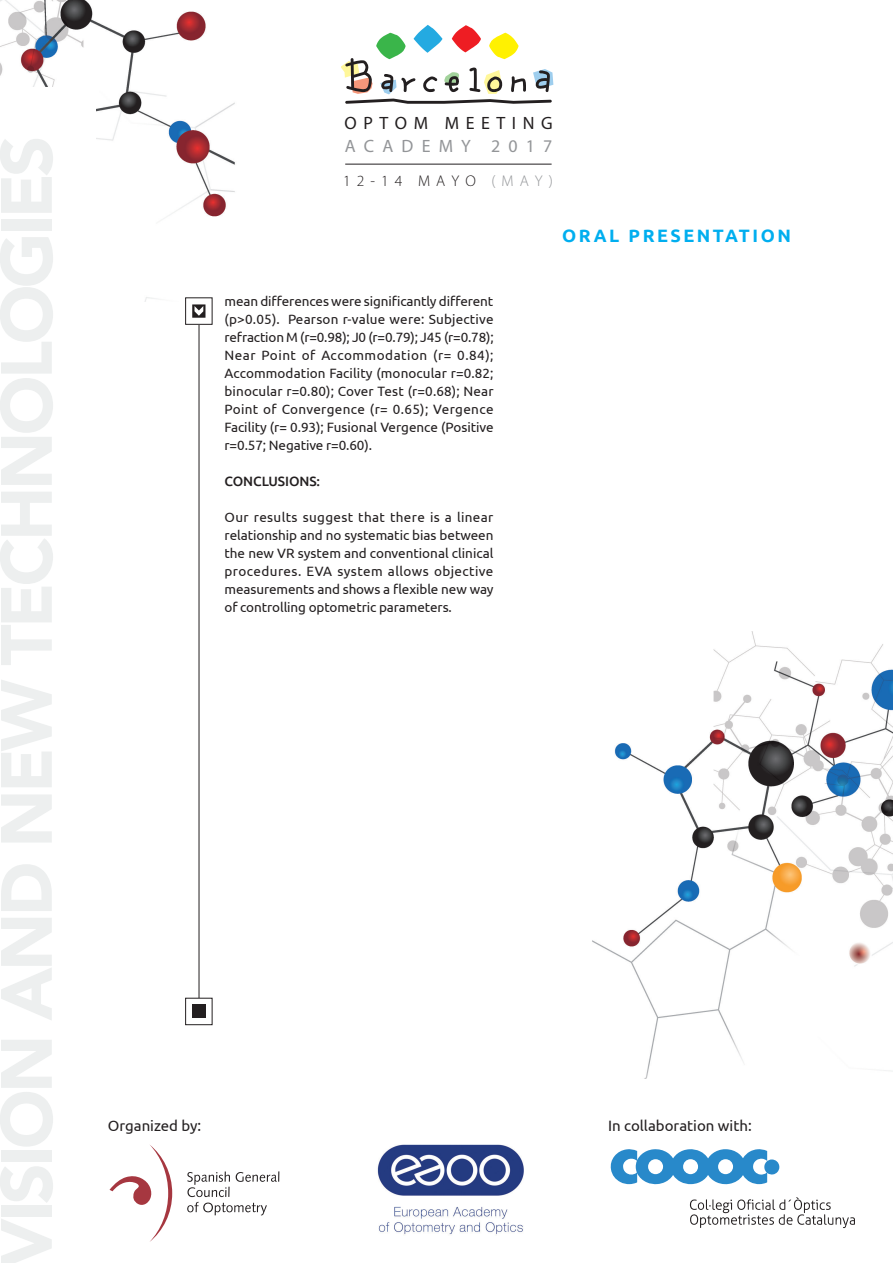
<style>
.page{position:relative;width:893px;height:1263px;background:#fff}
.page>*{position:absolute;margin:0;border:0;box-sizing:border-box;transform-origin:0 0}
.t1{font:700 18px "Ubuntu";letter-spacing:.14em;color:#00aeef}
.t2{font:17.85px "Myriad Pro";letter-spacing:.365em;color:#231f20}
.t3{font:17.85px "Myriad Pro";letter-spacing:.46em;color:#939598}
.t4{font:300 15.6px "Myriad Pro";letter-spacing:.39em;color:#231f20}
.t5{font:15px "Ubuntu";color:#231f20}
.t6{font:13.5px/18px "Ubuntu";letter-spacing:-.005em;color:#231f20;text-align:justify}
.t7{font:500 13.5px "Ubuntu";letter-spacing:-.005em;color:#231f20}
.s1{color:#939598}
</style>
<div class="page">
<img style="left:0;top:0;width:235px;height:301px">
<div style="left:0;top:87px;width:95px;height:1176px;background:#fff"></div>
<hr style="left:345px;top:164px;width:207px;height:1px;background:#231f20">
<svg style="left:341px;top:25px;width:212px;height:79px"></svg>
<svg style="left:187px;top:1171px;width:92px;height:44px"></svg>
<svg style="left:610px;top:1149px;width:169px;height:35px"></svg>
<svg style="left:690px;top:1197px;width:165px;height:31px"></svg>
<img style="left:377px;top:1144px;width:146px;height:91px">
<hr style="left:199px;top:324px;width:1px;height:674px;background:#231f20">
<div style="left:185px;top:998px;width:27px;height:27px;border:1px solid #231f20"></div>
<div style="left:192px;top:1005px;width:13px;height:13px;background:#231f20"></div>
<div style="left:186px;top:298px;width:26px;height:26px;background:#fff"></div>
<svg style="left:192px;top:304px;width:13px;height:14px"></svg>
<img style="left:592px;top:631px;width:301px;height:448px">
<svg style="left:150px;top:1145px;width:22px;height:97px"></svg>
<h2 class="t2" style="left:345px;top:112px;width:209px">OPTOM MEETING</h2>
<h2 class="t3" style="left:345px;top:135px;width:209px">ACADEMY 2017</h2>
<p class="t4" style="left:343px;top:172px;width:211px">12-14 MAYO <span class="s1">(MAY)</span></p>
<h1 class="t1" style="left:562px;top:225px;width:230px">ORAL PRESENTATION</h1>
<p class="t6" style="left:225px;top:292px;width:271px">mean differences were significantly different (p&gt;0.05). Pearson r-value were: Subjective refraction M (r=0.98); J0 (r=0.79); J45 (r=0.78); Near Point of Accommodation (r= 0.84); Accommodation Facility (monocular r=0.82; binocular r=0.80); Cover Test (r=0.68); Near Point of Convergence (r= 0.65); Vergence Facility (r= 0.93); Fusional Vergence (Positive r=0.57; Negative r=0.60).</p>
<p class="t7" style="left:225px;top:473px;width:97px">CONCLUSIONS:</p>
<p class="t6" style="left:225px;top:508px;width:271px">Our results suggest that there is a linear relationship and no systematic bias between the new VR system and conventional clinical procedures. EVA system allows objective measurements and shows a flexible new way of controlling optometric parameters.</p>
<p class="t5" style="left:108px;top:1117px;width:95px">Organized by:</p>
<p class="t5" style="left:608px;top:1117px;width:145px">In collaboration with:</p>
</div>
